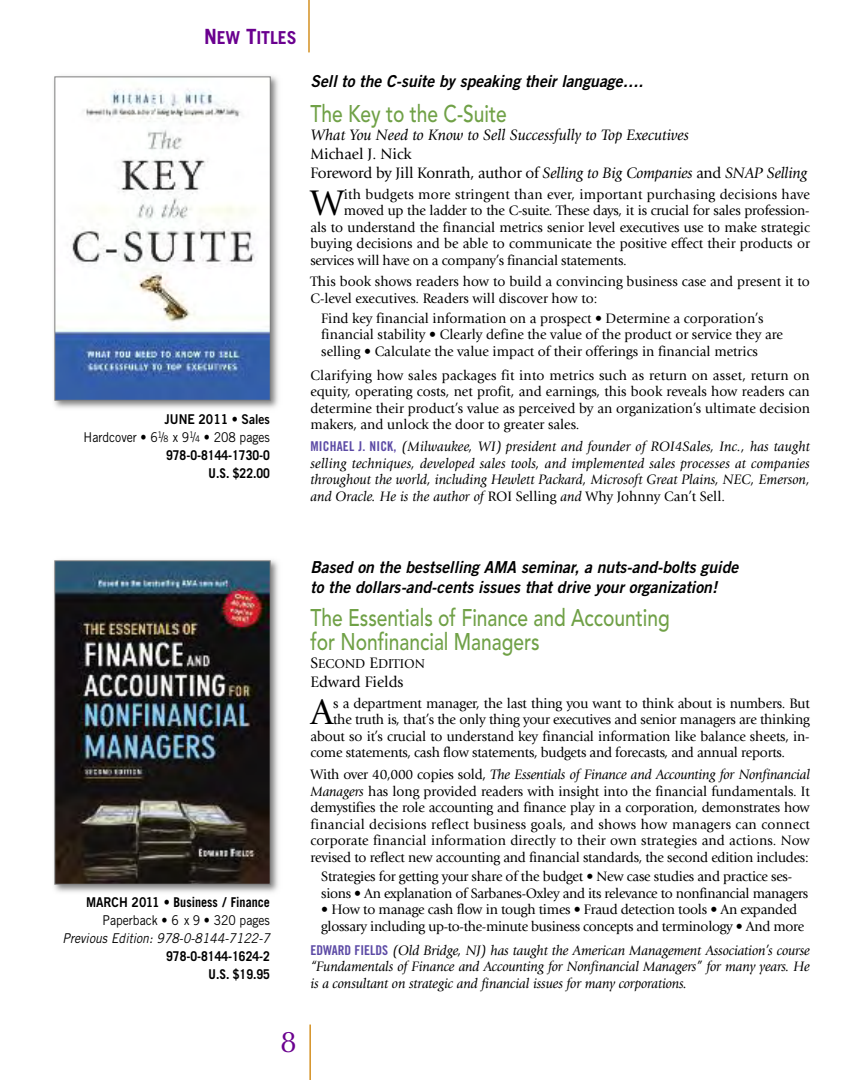
<style>
.page{position:relative;width:864px;height:1080px;background:#fff}
.page>*{position:absolute;margin:0;border:0;box-sizing:border-box;transform-origin:0 0}
.t1{font:37.2px "Giovanni";color:#000}
.t2{font:30px "Optima";color:#6a008f}
.t3{font:500 24px/24px "Avenir";color:#70a147;scale:.8 1}
.t4{font:700 17.85px "Trade Gothic";letter-spacing:-.005em;color:#6a008f}
.t5{font:italic 16.5px/19.5px "Trade Gothic Bold Two";letter-spacing:.005em;color:#000;scale:.95 1}
.t6{font:15.75px/18.6px "Giovanni";letter-spacing:-.01em;color:#000}
.t7{font:italic 15.75px "Giovanni";color:#000}
.t8{font:14.25px/16.5px "Giovanni";letter-spacing:-.01em;color:#000}
.t9{font:italic 14.25px/16.5px "Giovanni";letter-spacing:-.01em;color:#000;text-align:justify}
.t10{font:14.25px "Giovanni";letter-spacing:.015em;color:#000}
.t11{font:700 13.5px/18px "Trade Gothic";color:#000;text-align:right;scale:.9 1}
.t12{font:13.5px/18px "Trade Gothic";color:#000;text-align:right;scale:.9 1}
.t13{font:italic 13.5px "Trade Gothic";letter-spacing:.005em;color:#000;scale:.9 1}
.t14{font:13.5px "Trade Gothic Bold Two";color:#000;scale:.9 1}
.t15{font:13.35px "Giovanni";color:#000}
.s1{font-size:21px}
.s2{font-weight:400}
.s3{font-weight:400;font-size:9px}
.s4{font-style:italic}
.s5{font-family:"Trade Gothic Bold Cond Twenty";font-style:normal;font-size:13.5px;color:#5c4aa5}
.s6{font-style:normal}
.s7{font-family:"Trade Gothic Bold Two"}
.s8{font-weight:700}
.s9{font-size:15.75px}
</style>
<div class="page">
<img style="left:54px;top:76px;width:224px;height:332px">
<img style="left:57px;top:79px;width:212px;height:320px">
<div style="left:55px;top:77px;width:216px;height:324px;border:1px solid #808080"></div>
<img style="left:54px;top:560px;width:224px;height:332px">
<img style="left:56px;top:563px;width:212px;height:320px">
<div style="left:54px;top:561px;width:216px;height:324px;border:1px solid #808080"></div>
<hr style="left:309px;top:1025px;width:2px;height:55px;background:#d49021">
<hr style="left:308px;top:0;width:2px;height:52px;background:#d49021">
<p class="t4" style="left:204px;top:31px;width:94px"><span class="s1">N</span>EW <span class="s1">T</span>ITLES</p>
<p class="t14" style="left:165px;top:414px;width:119px">JUNE 2011 • Sales</p>
<p class="t11" style="left:84px;top:430px;width:209px"><span class="s2">Hardcover • 6</span><sup>1</sup><span class="s2">/</span><span class="s3">8</span> <span class="s2">x 9</span><sup>1</sup><span class="s2">/</span><span class="s3">4</span> <span class="s2">• 208 pages<br></span>978-0-8144-1730-0<br>U.S. $22.00</p>
<p class="t5" style="left:310px;top:73px;width:352px">Sell to the C-suite by speaking their language….</p>
<h3 class="t3" style="left:310px;top:103px;width:247px">The Key to the C-Suite</h3>
<p class="t7" style="left:310px;top:129px;width:380px">What You Need to Know to Sell Successfully to Top Executives</p>
<p class="t6" style="left:310px;top:146px;width:499px">Michael J. Nick<br>Foreword by Jill Konrath, author of <span class="s4">Selling to Big Companies</span> and <span class="s4">SNAP Selling</span></p>
<h1 class="t1" style="left:310px;top:188px;width:35px">W</h1>
<p class="t10" style="left:344px;top:188px;width:468px">ith budgets more stringent than ever, important purchasing decisions have</p>
<p class="t8" style="left:344px;top:203px;width:467px">moved up the ladder to the C-suite. These days, it is crucial for sales profes sion -</p>
<p class="t8" style="left:310px;top:220px;width:501px">als to understand the financial metrics senior level executives use to make stra te gic</p>
<p class="t8" style="left:310px;top:236px;width:501px">buying decisions and be able to communicate the positive effect their products or</p>
<p class="t8" style="left:310px;top:253px;width:318px">services will have on a company’s financial statements.</p>
<p class="t8" style="left:310px;top:275px;width:501px">This book shows readers how to build a convincing business case and present it to<br>C-level executives. Readers will discover how to:</p>
<p class="t8" style="left:321px;top:311px;width:463px">Find key financial information on a prospect • Determine a corporation’s financial stability • Clearly define the value of the product or service they are selling • Calculate the value impact of their offerings in financial metrics</p>
<p class="t8" style="left:310px;top:368px;width:501px;text-align:justify">Clarifying how sales packages fit into metrics such as return on asset, return on equity, operating costs, net profit, and earnings, this book reveals how readers can deter mine their product’s value as perceived by an organization’s ultimate deci sion makers, and unlock the door to greater sales.</p>
<p class="t9" style="left:310px;top:439px;width:501px"><span class="s5">MICHAEL J. NICK,</span> (Milwaukee, WI) president and founder of ROI4Sales, Inc., has taught selling tech niques, developed sales tools, and implemented sales processes at companies throughout the world, including Hewlett Packard, Microsoft Great Plains, NEC, Emerson, and Oracle. He is the author of <span class="s6">ROI Selling</span> and <span class="s6">Why Johnny Can’t Sell.</span></p>
<p class="t12" style="left:86px;top:894px;width:206px"><span class="s7">MARCH 2011</span> • <span class="s8">Business / Finance<br></span>Paperback • 6 x 9 • 320 pages</p>
<p class="t13" style="left:63px;top:933px;width:232px">Previous Edition: 978-0-8144-7122-7</p>
<p class="t11" style="left:166px;top:948px;width:117px">978-0-8144-1624-2<br>U.S. $19.95</p>
<p class="t5" style="left:310px;top:559px;width:452px">Based on the bestselling AMA seminar, a nuts-and-bolts guide to the dollars-and-cents issues that drive your organization!</p>
<h3 class="t3" style="left:310px;top:607px;width:451px">The Essentials of Finance and Accounting for Nonfinancial Managers</h3>
<p class="t15" style="left:310px;top:659px;width:116px"><span class="s9">S</span>ECOND <span class="s9">E</span>DITION</p>
<p class="t6" style="left:310px;top:674px;width:95px">Edward Fields</p>
<h1 class="t1" style="left:310px;top:697px;width:24px">A</h1>
<p class="t8" style="left:333px;top:696px;width:478px">s a department manager, the last thing you want to think about is numbers. But</p>
<p class="t8" style="left:333px;top:712px;width:478px">the truth is, that’s the only thing your executives and senior managers are thinking</p>
<p class="t8" style="left:310px;top:729px;width:501px">about so it’s crucial to understand key financial information like balance sheets, in -</p>
<p class="t8" style="left:310px;top:745px;width:476px">come statements, cash flow statements, budgets and forecasts, and annual reports.</p>
<p class="t8" style="left:310px;top:767px;width:501px;text-align:justify">With over 40,000 copies sold, <span class="s4">The Essentials of Finance and Accounting for Nonfi nan cial Managers</span> has long provided readers with insight into the financial fundamentals. It demys tifies the role accounting and finance play in a corporation, demonstrates how finan cial decisions reflect business goals, and shows how managers can connect corporate financial information directly to their own strategies and ac tions. Now revised to reflect new accounting and financial standards, the second edition includes:</p>
<p class="t8" style="left:321px;top:870px;width:489px">Strategies for getting your share of the budget • New case studies and practice ses - sions • An explanation of Sarbanes-Oxley and its relevance to nonfinancial mana gers</p>
<p class="t8" style="left:321px;top:903px;width:485px">• How to manage cash flow in tough times • Fraud detection tools • An expand ed glossary including up-to-the-minute business concepts and terminology • And more</p>
<p class="t9" style="left:310px;top:943px;width:501px"><span class="s5">EDWARD FIELDS</span> (Old Bridge, NJ) has taught the American Management Association’s course “Fundamentals of Finance and Accounting for Nonfinancial Managers” for many years. He is a consultant on strategic and financial issues for many corporations.</p>
<h2 class="t2" style="left:280px;top:1024px;width:18px">8</h2>
</div>
